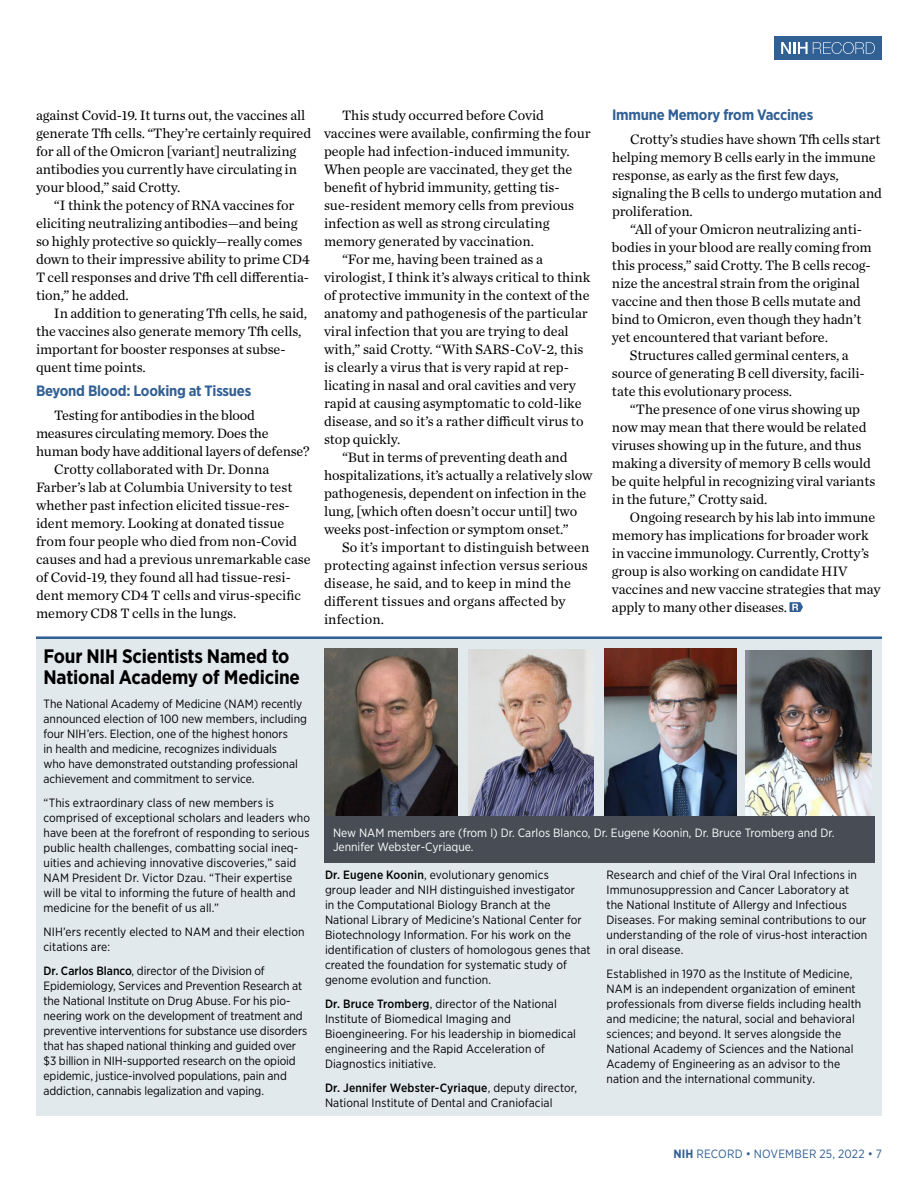
<style>
.page{position:relative;width:918px;height:1188px;background:#fff}
.page>*{position:absolute;margin:0;border:0;box-sizing:border-box;transform-origin:0 0}
.Sidebar__Head_1{font:700 19.5px/21px "Gotham Narrow";letter-spacing:-.01em;color:#000}
.Head_2_Subheads_Body{font:700 15px "Gotham Narrow";letter-spacing:-.015em;color:#316094}
.Body_1{font:14.25px/18px "Chronicle Text G1";letter-spacing:-.005em;color:#000}
.Body_2__Briefs_and_S{font:12px/15px "Gotham Narrow";letter-spacing:.005em;color:#000}
.Photo_caption_revers{font:12px/13.5px "Gotham Narrow";color:#fff}
.Body_2__Briefs_and_S-2{font:12px "Gotham Narrow";letter-spacing:.015em;color:#316094}
.s1{font-weight:500}
.s2{font-weight:700}
</style>
<div class="page">
<div style="left:774px;top:36px;width:108px;height:24px;background:#316094"></div>
<svg style="left:781px;top:42px;width:94px;height:12px"></svg>
<div style="left:36px;top:636px;width:846px;height:5px;background:#316094"></div>
<div style="left:36px;top:639px;width:846px;height:477px;background:#e2e9ed"></div>
<svg style="left:790px;top:602px;width:13px;height:10px"></svg>
<img style="left:324px;top:649px;width:133px;height:167px">
<img style="left:468px;top:649px;width:126px;height:167px">
<img style="left:605px;top:649px;width:131px;height:167px">
<img style="left:746px;top:650px;width:126px;height:166px">
<div style="left:324px;top:816px;width:551px;height:46px;background:#474c55"></div>
<p class="Body_1" style="left:36px;top:105px;width:277px">against Covid-19. It turns out, the vaccines all generate Tfh cells. “They’re certainly required for all of the Omicron [variant] neutralizing antibodies you currently have circulating in your blood,” said Crotty.</p>
<p class="Body_1" style="left:36px;top:195px;width:275px;text-indent:18px">“I think the potency of RNA vaccines for eliciting neutralizing antibodies—and being so highly protective so quickly—really comes down to their impressive ability to prime CD4<br>T cell responses and drive Tfh cell differentia&shy;tion,” he added.</p>
<p class="Body_1" style="left:36px;top:303px;width:273px;text-indent:18px">In addition to generating Tfh cells, he said, the vaccines also generate memory Tfh cells, important for booster responses at subse&shy;quent time points.</p>
<p class="Head_2_Subheads_Body" style="left:36px;top:381px;width:217px">Beyond Blood: Looking at Tissues</p>
<p class="Body_1" style="left:36px;top:405px;width:275px;text-indent:18px">Testing for antibodies in the blood measures circulating memory. Does the human body have additional layers of defense?</p>
<p class="Body_1" style="left:36px;top:459px;width:276px;text-indent:18px">Crotty collaborated with Dr. Donna Farber’s lab at Columbia University to test whether past infection elicited tissue-res&shy;ident memory. Looking at donated tissue from four people who died from non-Covid causes and had a previous unremarkable case of Covid-19, they found all had tissue-resi&shy;dent memory CD4 T cells and virus-specific memory CD8 T cells in the lungs.</p>
<p class="Sidebar__Head_1" style="left:44px;top:645px;width:258px">Four NIH Scientists Named to<br>National Academy of Medicine</p>
<p class="Body_2__Briefs_and_S" style="left:44px;top:696px;width:265px">The National Academy of Medicine (NAM) recently announced election of 100 new members, including four NIH’ers. Election, one of the highest honors<br>in health and medicine, recognizes individuals<br>who have demonstrated outstanding professional achievement and commitment to service.</p>
<p class="Body_2__Briefs_and_S" style="left:44px;top:795px;width:268px">“This extraordinary class of new members is comprised of exceptional scholars and leaders who have been at the forefront of responding to serious public health challenges, combatting social ineq&shy;uities and achieving innovative discoveries,” said NAM President Dr. Victor Dzau. “Their expertise will be vital to informing the future of health and medicine for the benefit of us all.”</p>
<p class="Body_2__Briefs_and_S" style="left:44px;top:924px;width:263px">NIH’ers recently elected to NAM and their election citations are:</p>
<p class="Body_2__Briefs_and_S" style="left:44px;top:963px;width:265px"><span class="s1">Dr. Carlos Blanco</span>, director of the Division of Epidemiology, Services and Prevention Research at the National Institute on Drug Abuse. For his pio&shy;neering work on the development of treatment and preventive interventions for substance use disorders that has shaped national thinking and guided over $3 billion in NIH-supported research on the opioid epidemic, justice-involved populations, pain and addiction, cannabis legalization and vaping.</p>
<p class="Body_1" style="left:324px;top:105px;width:268px;text-indent:18px">This study occurred before Covid vaccines were available, confirming the four people had infection-induced immunity.<br>When people are vaccinated, they get the benefit of hybrid immunity, getting tis&shy;sue-resident memory cells from previous infection as well as strong circulating memory generated by vaccination.</p>
<p class="Body_1" style="left:324px;top:249px;width:268px;text-indent:18px">“For me, having been trained as a virologist, I think it’s always critical to think of protective immunity in the context of the anatomy and pathogenesis of the particular viral infection that you are trying to deal with,” said Crotty. “With SARS-CoV-2, this is clearly a virus that is very rapid at rep&shy;licating in nasal and oral cavities and very rapid at causing asymptomatic to cold-like disease, and so it’s a rather difficult virus to stop quickly.</p>
<p class="Body_1" style="left:324px;top:447px;width:270px;text-indent:18px">“But in terms of preventing death and hospitalizations, it’s actually a relatively slow pathogenesis, dependent on infection in the lung, [which often doesn’t occur until] two weeks post-infection or symptom onset.”</p>
<p class="Body_1" style="left:324px;top:537px;width:267px;text-indent:18px">So it’s important to distinguish between protecting against infection versus serious disease, he said, and to keep in mind the different tissues and organs affected by infection.</p>
<p class="Head_2_Subheads_Body" style="left:612px;top:105px;width:203px">Immune Memory from Vaccines</p>
<p class="Body_1" style="left:612px;top:129px;width:272px;text-indent:18px">Crotty’s studies have shown Tfh cells start helping memory B cells early in the immune response, as early as the first few days, signaling the B cells to undergo mutation and proliferation.</p>
<p class="Body_1" style="left:612px;top:219px;width:261px;text-indent:18px">“All of your Omicron neutralizing anti&shy;bodies in your blood are really coming from this process,” said Crotty. The B cells recog&shy;nize the ancestral strain from the original vaccine and then those B cells mutate and bind to Omicron, even though they hadn’t yet encountered that variant before.</p>
<p class="Body_1" style="left:612px;top:345px;width:254px;text-indent:18px">Structures called germinal centers, a source of generating B cell diversity, facili&shy;tate this evolutionary process.</p>
<p class="Body_1" style="left:612px;top:399px;width:265px;text-indent:18px">“The presence of one virus showing up now may mean that there would be related viruses showing up in the future, and thus making a diversity of memory B cells would be quite helpful in recognizing viral variants in the future,” Crotty said.</p>
<p class="Body_1" style="left:612px;top:507px;width:270px;text-indent:18px">Ongoing research by his lab into immune memory has implications for broader work in vaccine immunology. Currently, Crotty’s group is also working on candidate HIV vaccines and new vaccine strategies that may apply to many other diseases.</p>
<p class="Photo_caption_revers" style="left:333px;top:826px;width:501px">New NAM members are (from l) Dr. Carlos Blanco, Dr. Eugene Koonin, Dr. Bruce Tromberg and Dr.<br>Jennifer Webster-Cyriaque.</p>
<p class="Body_2__Briefs_and_S" style="left:325px;top:867px;width:267px"><span class="s1">Dr. Eugene Koonin</span>, evolutionary genomics<br>group leader and NIH distinguished investigator<br>in the Computational Biology Branch at the National Library of Medicine’s National Center for Biotechnology Information. For his work on the identification of clusters of homologous genes that created the foundation for systematic study of genome evolution and function.</p>
<p class="Body_2__Briefs_and_S" style="left:325px;top:996px;width:252px"><span class="s1">Dr. Bruce Tromberg</span>, director of the National Institute of Biomedical Imaging and Bioengineering. For his leadership in biomedical engineering and the Rapid Acceleration of Diagnostics initiative.</p>
<p class="Body_2__Briefs_and_S" style="left:325px;top:1080px;width:254px"><span class="s1">Dr. Jennifer Webster-Cyriaque</span>, deputy director,<br>National Institute of Dental and Craniofacial</p>
<p class="Body_2__Briefs_and_S" style="left:606px;top:867px;width:262px">Research and chief of the Viral Oral Infections in Immunosuppression and Cancer Laboratory at the National Institute of Allergy and Infectious Diseases. For making seminal contributions to our understanding of the role of virus-host interaction in oral disease.</p>
<p class="Body_2__Briefs_and_S" style="left:606px;top:966px;width:256px">Established in 1970 as the Institute of Medicine, NAM is an independent organization of eminent professionals from diverse fields including health and medicine; the natural, social and behavioral sciences; and beyond. It serves alongside the National Academy of Sciences and the National Academy of Engineering as an advisor to the nation and the international community.</p>
<p class="Body_2__Briefs_and_S-2" style="left:673px;top:1146px;width:210px"><span class="s2">NIH</span> RECORD • NOVEMBER 25, 2022 • 7</p>
</div>
